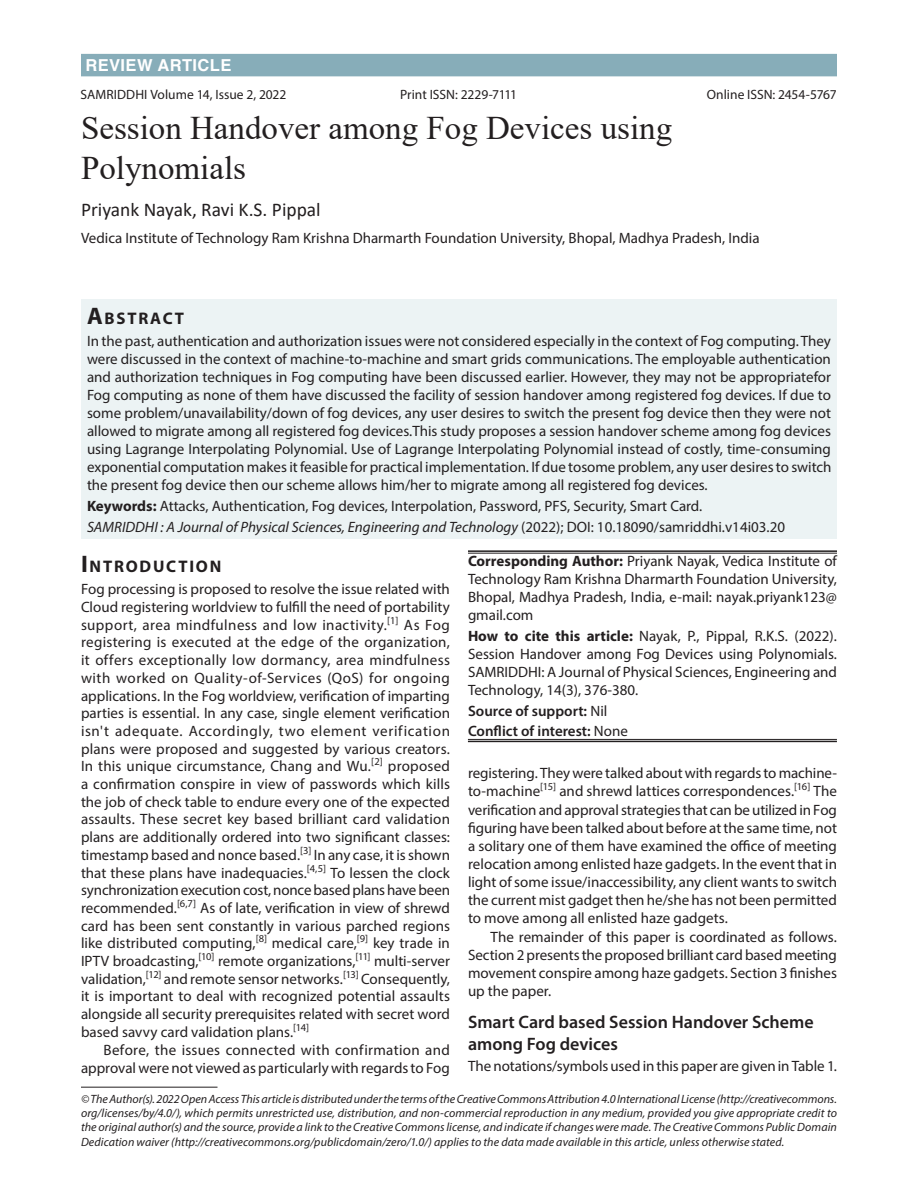
<style>
.page{position:relative;width:918px;height:1188px;background:#fff}
.page>*{position:absolute;margin:0;border:0;box-sizing:border-box;transform-origin:0 0}
.article_head{font:33px/39.6px "Times New Roman";color:#231f20}
.author{font:19.5px "Calibri";color:#231f20}
.B{font:600 18px/21.6px "Myriad Pro";color:#231f20}
.A{font:700 16.8px "Myriad Pro";letter-spacing:.105em;color:#231f20}
.Subject{font:700 16.5px "Helvetica";letter-spacing:.025em;color:#fff}
.Body_flush{font:15px/17.7px "Myriad Pro";letter-spacing:-.005em;color:#231f20;text-align:justify}
.Abstract{font:15px/18px "Myriad Pro";color:#231f20;text-align:justify}
.text{font:15px/18.1px "Myriad Pro";color:#231f20;text-align:justify}
.affiliation{font:15px/18px "Myriad Pro";color:#231f20;text-align:justify}
.Abstract-2{font:italic 15px "Myriad Pro";color:#231f20}
.affiliation-2{font:600 15px "Myriad Pro";color:#231f20}
.Body_flush_copy{font:13.5px "Myriad Pro";color:#231f20}
.Bottom_1st_page{font:italic 12px/14.4px "Myriad Pro";letter-spacing:.005em;color:#231f20;text-align:justify}
.s1{font-size:24px}
.s2{font-weight:700}
.s3{font-style:normal}
.s4{font-weight:400}
</style>
<div class="page">
<div style="left:81px;top:300px;width:756px;height:239px;background:#ecf3f4"></div>
<hr style="left:468px;top:550px;width:369px;height:2px;background:#231f20">
<hr style="left:468px;top:553px;width:369px;height:1px;background:#231f20">
<hr style="left:81px;top:1087px;width:137px;height:1px;background:#231f20">
<hr style="left:468px;top:739px;width:369px;height:1px;background:#231f20">
<hr style="left:468px;top:741px;width:369px;height:1px;background:#231f20">
<div style="left:81px;top:54px;width:756px;height:22px;background:#87adb9"></div>
<p class="Subject" style="left:86px;top:52px;width:147px">REVIEW ARTICLE</p>
<p class="Body_flush_copy" style="left:81px;top:86px;width:207px">SAMRIDDHI Volume 14, Issue 2, 2022</p>
<p class="Body_flush_copy" style="left:400px;top:86px;width:118px">Print ISSN: 2229-7111</p>
<p class="Body_flush_copy" style="left:707px;top:86px;width:131px">Online ISSN: 2454-5767</p>
<p class="article_head" style="left:81px;top:107px;width:593px">Session Handover among Fog Devices using<br>Polynomials</p>
<p class="author" style="left:81px;top:196px;width:241px">Priyank Nayak, Ravi K.S. Pippal</p>
<p class="affiliation" style="left:81px;top:228px;width:680px">Vedica Institute of Technology Ram Krishna Dharmarth Foundation University, Bhopal, Madhya Pradesh, India</p>
<p class="A" style="left:87px;top:307px;width:98px"><span class="s1">A</span>BSTRACT</p>
<p class="Abstract" style="left:87px;top:332px;width:746px">In the past, authentication and authorization issues were not considered especially in the context of Fog computing. They were discussed in the context of machine-to-machine and smart grids communications. The employable authentication and authorization techniques in Fog computing have been discussed earlier. However, they may not be appropriatefor Fog computing as none of them have discussed the facility of session handover among registered fog devices. If due to some problem/unavailability/down of fog devices, any user desires to switch the present fog device then they were not allowed to migrate among all registered fog devices.This study proposes a session handover scheme among fog devices using Lagrange Interpolating Polynomial. Use of Lagrange Interpolating Polynomial instead of costly, time-consuming exponential computation makes it feasible for practical implementation. If due tosome problem, any user desires to switch the present fog device then our scheme allows him/her to migrate among all registered fog devices.</p>
<p class="Abstract" style="left:87px;top:497px;width:617px"><span class="s2">Keywords:</span> Attacks, Authentication, Fog devices, Interpolation, Password, PFS, Security, Smart Card.</p>
<p class="Abstract-2" style="left:87px;top:518px;width:700px">SAMRIDDHI : A Journal of Physical Sciences, Engineering and Technology <span class="s3">(2022); DOI: 10.18090/samriddhi.v14i03.20</span></p>
<p class="A" style="left:81px;top:556px;width:142px"><span class="s1">I</span>NTRODUCTION</p>
<p class="Body_flush" style="left:81px;top:580px;width:371px">Fog processing is proposed to resolve the issue related with Cloud registering worldview to fulfill the need of portability support, area mindfulness and low inactivity.<sup>[1]</sup> As Fog registering is executed at the edge of the organization, it offers exceptionally low dormancy, area mindfulness with worked on Quality-of-Services (QoS) for ongoing applications. In the Fog worldview, verification of imparting parties is essential. In any case, single element verification isn't adequate. Accordingly, two element verification plans were proposed and suggested by various creators.<br>In this unique circumstance, Chang and Wu.<sup>[2]</sup> proposed a confirmation conspire in view of passwords which kills the job of check table to endure every one of the expected assaults. These secret key based brilliant card validation plans are additionally ordered into two significant classes: timestamp based and nonce based.<sup>[3]</sup> In any case, it is shown that these plans have inadequacies.<sup>[4,5]</sup> To lessen the clock synchronization execution cost, nonce based plans have been recommended.<sup>[6,7]</sup> As of late, verification in view of shrewd card has been sent constantly in various parched regions like distributed computing,<sup>[8]</sup> medical care,<sup>[9]</sup> key trade in IPTV broadcasting,<sup>[10]</sup> remote organizations,<sup>[11]</sup> multi-server validation,<sup>[12]</sup> and remote sensor networks.<sup>[13]</sup> Consequently, it is important to deal with recognized potential assaults alongside all security prerequisites related with secret word based savvy card validation plans.<sup>[14]</sup></p>
<p class="text" style="left:81px;top:1041px;width:370px;text-align:right">Before, the issues connected with confirmation and approval were not viewed as particularly with regards to Fog</p>
<p class="affiliation" style="left:468px;top:551px;width:371px"><span class="s2">Corresponding Author:</span> Priyank Nayak, Vedica Institute of Technology Ram Krishna Dharmarth Foundation University, Bhopal, Madhya Pradesh, India, e-mail: nayak.priyank123@ gmail.com</p>
<p class="affiliation" style="left:468px;top:626px;width:371px"><span class="s2">How to cite this article:</span> Nayak, P., Pippal, R.K.S. (2022).<br>Session Handover among Fog Devices using Polynomials.<br>SAMRIDDHI: A Journal of Physical Sciences, Engineering and Technology, 14(3), 376-380.</p>
<p class="affiliation-2" style="left:468px;top:701px;width:141px">Source of support: <span class="s4">Nil</span></p>
<p class="affiliation-2" style="left:468px;top:722px;width:161px">Conflict of interest: <span class="s4">None</span></p>
<p class="text" style="left:468px;top:764px;width:371px">registering. They were talked about with regards to machine&shy;to-machine<sup>[15]</sup> and shrewd lattices correspondences.<sup>[16]</sup> The verification and approval strategies that can be utilized in Fog figuring have been talked about before at the same time, not a solitary one of them have examined the office of meeting relocation among enlisted haze gadgets. In the event that in light of some issue/inaccessibility, any client wants to switch the current mist gadget then he/she has not been permitted to move among all enlisted haze gadgets.</p>
<p class="text" style="left:468px;top:927px;width:371px;text-indent:22px">The remainder of this paper is coordinated as follows.<br>Section 2 presents the proposed brilliant card based meeting movement conspire among haze gadgets. Section 3 finishes up the paper.</p>
<p class="B" style="left:468px;top:1011px;width:347px">Smart Card based Session Handover Scheme among Fog devices</p>
<p class="Body_flush" style="left:468px;top:1057px;width:370px">The notations/symbols used in this paper are given in Table 1.</p>
<p class="Bottom_1st_page" style="left:81px;top:1091px;width:758px">© The Author(s). 2022 Open Access This article is distributed under the terms of the Creative Commons Attribution 4.0 International License (http://creativecommons. org/licenses/by/4.0/), which permits unrestricted use, distribution, and non-commercial reproduction in any medium, provided you give appropriate credit to the original author(s) and the source, provide a link to the Creative Commons license, and indicate if changes were made. The Creative Commons Public Domain Dedication waiver (http://creativecommons.org/publicdomain/zero/1.0/) applies to the data made available in this article, unless otherwise stated.</p>
</div>
